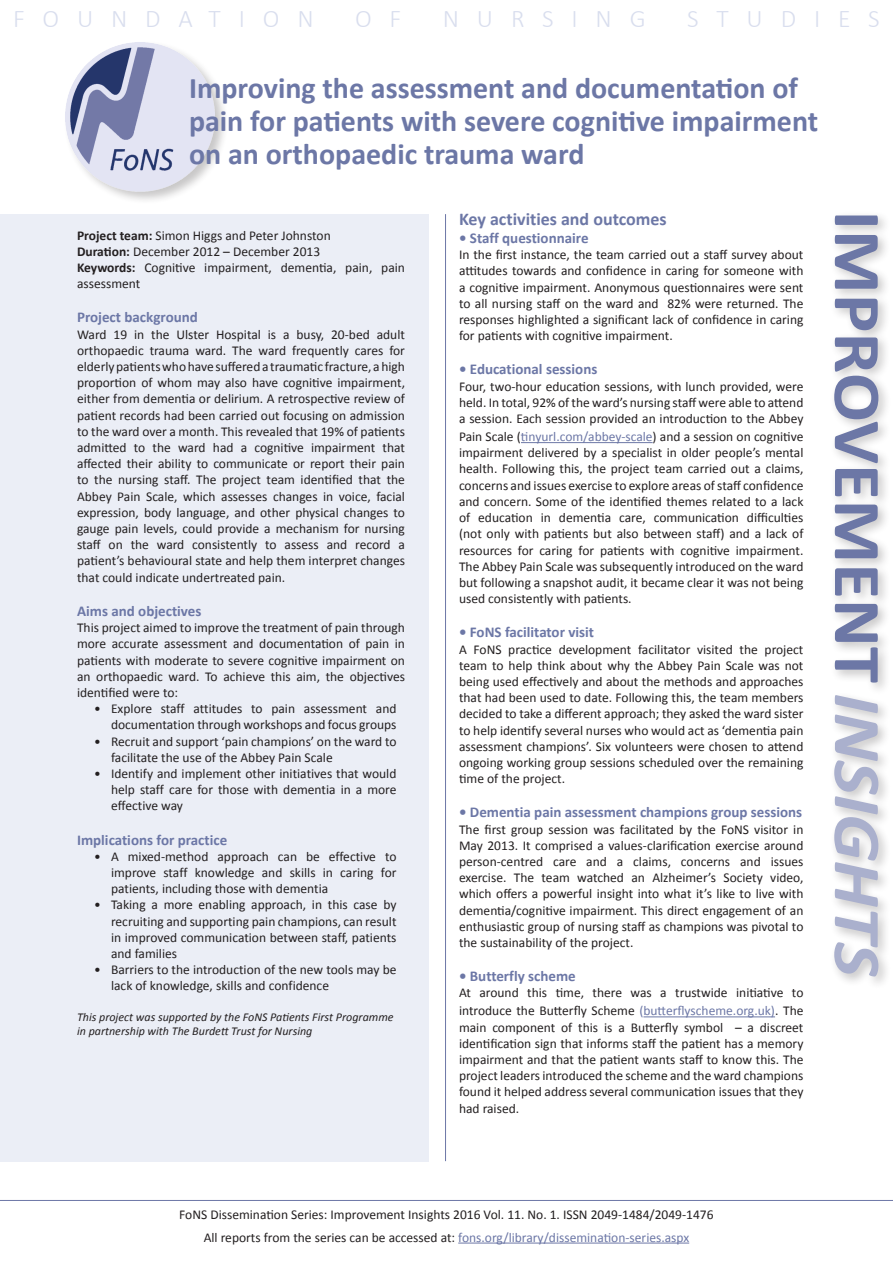
<style>
.page{position:relative;width:893px;height:1263px;background:#fff}
.page>*{position:absolute;margin:0;border:0;box-sizing:border-box;transform-origin:0 0}
.t1{font:700 67.5px "Calibri";color:#6c77a6;scale:1.08 1}
.Insight_Headline{font:700 30px/33px "Calibri";color:#6c77a6}
.t2{font:300 25.5px "Calibri";letter-spacing:.7em;color:#d9deee}
.Insight_crosshead{font:700 18px "Calibri";color:#6c77a6}
.Insight_subhead_purp{font:700 15px "Calibri";color:#6c77a6}
.Insight_Body{font:13.5px/16.2px "Calibri";color:#231f20;text-align:justify}
.Insight_Footer{font:13.5px "Calibri";color:#231f20}
.Insight_Footer-2{font:13.5px "Calibri";color:#6c77a6}
.Insight_Body-2{font:italic 12px/14.4px "Calibri";color:#231f20}
.s1{font-weight:700}
.s2{color:#6c77a6}
.s3{font-style:italic;color:#aab0cd}
.s4{color:#231f20}
</style>
<div class="page">
<hr style="left:0;top:1200px;width:893px;height:1px;background:#6c77a6">
<hr style="left:458px;top:1242px;width:231px;height:1px;background:#6c77a6">
<hr style="left:521px;top:442px;width:132px;height:1px;background:#6c77a6">
<hr style="left:643px;top:1016px;width:132px;height:1px;background:#6c77a6">
<hr style="left:445px;top:214px;width:1px;height:947px;background:#6c77a6">
<div style="left:0;top:214px;width:429px;height:947px;background:#ebeef6"></div>
<div style="left:64px;top:41px;width:165px;height:164px;background:#231f20;opacity:.25"></div>
<img style="left:66px;top:43px;width:149px;height:148px">
<div style="left:830px;top:211px;width:62px;height:778px;background:#231f20;opacity:.25"></div>
<p class="t2" style="left:13px;top:3px;width:302px">FOUNDATION</p>
<p class="t2" style="left:355px;top:3px;width:48px">O F</p>
<p class="t2" style="left:443px;top:3px;width:204px">NURSING</p>
<p class="t2" style="left:687px;top:3px;width:194px">STUDIES</p>
<p class="Insight_Headline" style="left:189px;top:72px;width:631px">Improving the assessment and documentation of pain for patients with severe cognitive impairment on an orthopaedic trauma ward</p>
<p class="Insight_Body" style="left:77px;top:227px;width:255px"><span class="s1">Project team:</span> Simon Higgs and Peter Johnston</p>
<p class="Insight_Body" style="left:77px;top:243px;width:245px"><span class="s1">Duration:</span> December 2012 – December 2013</p>
<p class="Insight_Body" style="left:77px;top:259px;width:329px"><span class="s1">Keywords:</span> Cognitive impairment, dementia, pain, pain assessment</p>
<p class="Insight_subhead_purp" style="left:77px;top:308px;width:122px">Project background</p>
<p class="Insight_Body" style="left:77px;top:326px;width:329px">Ward 19 in the Ulster Hospital is a busy, 20-bed adult orthopaedic trauma ward. The ward frequently cares for elderly patients who have suffered a traumatic fracture, a high proportion of whom may also have cognitive impairment, either from dementia or delirium. A retrospective review of patient records had been carried out focusing on admission to the ward over a month. This revealed that 19% of patients admitted to the ward had a cognitive impairment that affected their ability to communicate or report their pain to the nursing staff. The project team identified that the Abbey Pain Scale, which assesses changes in voice, facial expression, body language, and other physical changes to gauge pain levels, could provide a mechanism for nursing staff on the ward consistently to assess and record a patient’s behavioural state and help them interpret changes that could indicate undertreated pain.</p>
<p class="Insight_subhead_purp" style="left:77px;top:601px;width:126px">Aims and objectives</p>
<p class="Insight_Body" style="left:77px;top:619px;width:329px">This project aimed to improve the treatment of pain through more accurate assessment and documentation of pain in patients with moderate to severe cognitive impairment on an orthopaedic ward. To achieve this aim, the objectives identified were to:</p>
<p class="Insight_Body" style="left:94px;top:700px;width:304px;text-align:right">• Explore staff attitudes to pain assessment and documentation through workshops and focus groups</p>
<p class="Insight_Body" style="left:111px;top:733px;width:287px;text-indent:-17px">• Recruit and support ‘pain champions’ on the ward to facilitate the use of the Abbey Pain Scale</p>
<p class="Insight_Body" style="left:111px;top:765px;width:287px;text-indent:-17px">• Identify and implement other initiatives that would help staff care for those with dementia in a more effective way</p>
<p class="Insight_subhead_purp" style="left:77px;top:830px;width:152px">Implications for practice</p>
<p class="Insight_Body" style="left:111px;top:848px;width:287px;text-indent:-17px">• A mixed-method approach can be effective to improve staff knowledge and skills in caring for patients, including those with dementia</p>
<p class="Insight_Body" style="left:111px;top:897px;width:287px;text-indent:-17px">• Taking a more enabling approach, in this case by recruiting and supporting pain champions, can result in improved communication between staff, patients and families</p>
<p class="Insight_Body" style="left:111px;top:961px;width:287px;text-indent:-17px">• Barriers to the introduction of the new tools may be lack of knowledge, skills and confidence</p>
<p class="Insight_Body-2" style="left:77px;top:1009px;width:318px">This project was supported by the FoNS Patients First Programme in partnership with The Burdett Trust for Nursing</p>
<p class="Insight_crosshead" style="left:459px;top:208px;width:209px">Key activities and outcomes</p>
<p class="Insight_subhead_purp" style="left:459px;top:228px;width:131px">• Staff questionnaire</p>
<p class="Insight_Body" style="left:459px;top:247px;width:346px">In the first instance, the team carried out a staff survey about attitudes towards and confidence in caring for someone with a cognitive impairment. Anonymous questionnaires were sent to all nursing staff on the ward and 82% were returned. The responses highlighted a significant lack of confidence in caring for patients with cognitive impairment.</p>
<p class="Insight_subhead_purp" style="left:459px;top:360px;width:140px">• Educational sessions</p>
<p class="Insight_Body" style="left:459px;top:378px;width:346px">Four, two-hour education sessions, with lunch provided, were held. In total, 92% of the ward’s nursing staff were able to attend a session. Each session provided an introduction to the Abbey</p>
<p class="Insight_Body" style="left:459px;top:429px;width:346px">Pain Scale (<span class="s2">tinyurl.com/abbey-scale</span>) and a session on cognitive impairment delivered by a specialist in older people’s mental health. Following this, the project team carried out a claims, concerns and issues exercise to explore areas of staff confidence and concern. Some of the identified themes related to a lack of education in dementia care, communication difficulties (not only with patients but also between staff) and a lack of resources for caring for patients with cognitive impairment.<br>The Abbey Pain Scale was subsequently introduced on the ward but following a snapshot audit, it became clear it was not being used consistently with patients.</p>
<p class="Insight_subhead_purp" style="left:459px;top:623px;width:137px">• FoNS facilitator visit</p>
<p class="Insight_Body" style="left:459px;top:641px;width:346px">A FoNS practice development facilitator visited the project team to help think about why the Abbey Pain Scale was not being used effectively and about the methods and approaches that had been used to date. Following this, the team members decided to take a different approach; they asked the ward sister to help identify several nurses who would act as ‘dementia pain assessment champions’. Six volunteers were chosen to attend ongoing working group sessions scheduled over the remaining time of the project.</p>
<p class="Insight_subhead_purp" style="left:459px;top:803px;width:345px">• Dementia pain assessment champions group sessions</p>
<p class="Insight_Body" style="left:459px;top:821px;width:346px">The first group session was facilitated by the FoNS visitor in May 2013. It comprised a values-clarification exercise around person-centred care and a claims, concerns and issues exercise. The team watched an Alzheimer’s Society video, which offers a powerful insight into what it’s like to live with dementia/cognitive impairment. This direct engagement of an enthusiastic group of nursing staff as champions was pivotal to the sustainability of the project.</p>
<p class="Insight_subhead_purp" style="left:459px;top:966px;width:118px">• Butterfly scheme</p>
<p class="Insight_Body" style="left:459px;top:984px;width:346px;line-height:18px">At around this time, there was a trustwide initiative to introduce the Butterfly Scheme <span class="s2">(butterflyscheme.org.uk)</span>. The</p>
<p class="Insight_Body" style="left:459px;top:1019px;width:346px">main component of this is a Butterfly symbol – a discreet identification sign that informs staff the patient has a memory impairment and that the patient wants staff to know this. The project leaders introduced the scheme and the ward champions found it helped address several communication issues that they had raised.</p>
<p class="t1" style="left:900px;top:210px;width:711px;rotate:90deg">IMPROVEMENT <span class="s3">INSIGHTS</span></p>
<p class="Insight_Footer" style="left:179px;top:1206px;width:536px">FoNS Dissemination Series: Improvement Insights 2016 Vol. 11. No. 1. ISSN 2049-1484/2049-1476</p>
<p class="Insight_Footer-2" style="left:204px;top:1228px;width:487px"><span class="s4">All reports from the series can be accessed at:</span> fons.org/library/dissemination-series.aspx</p>
</div>
